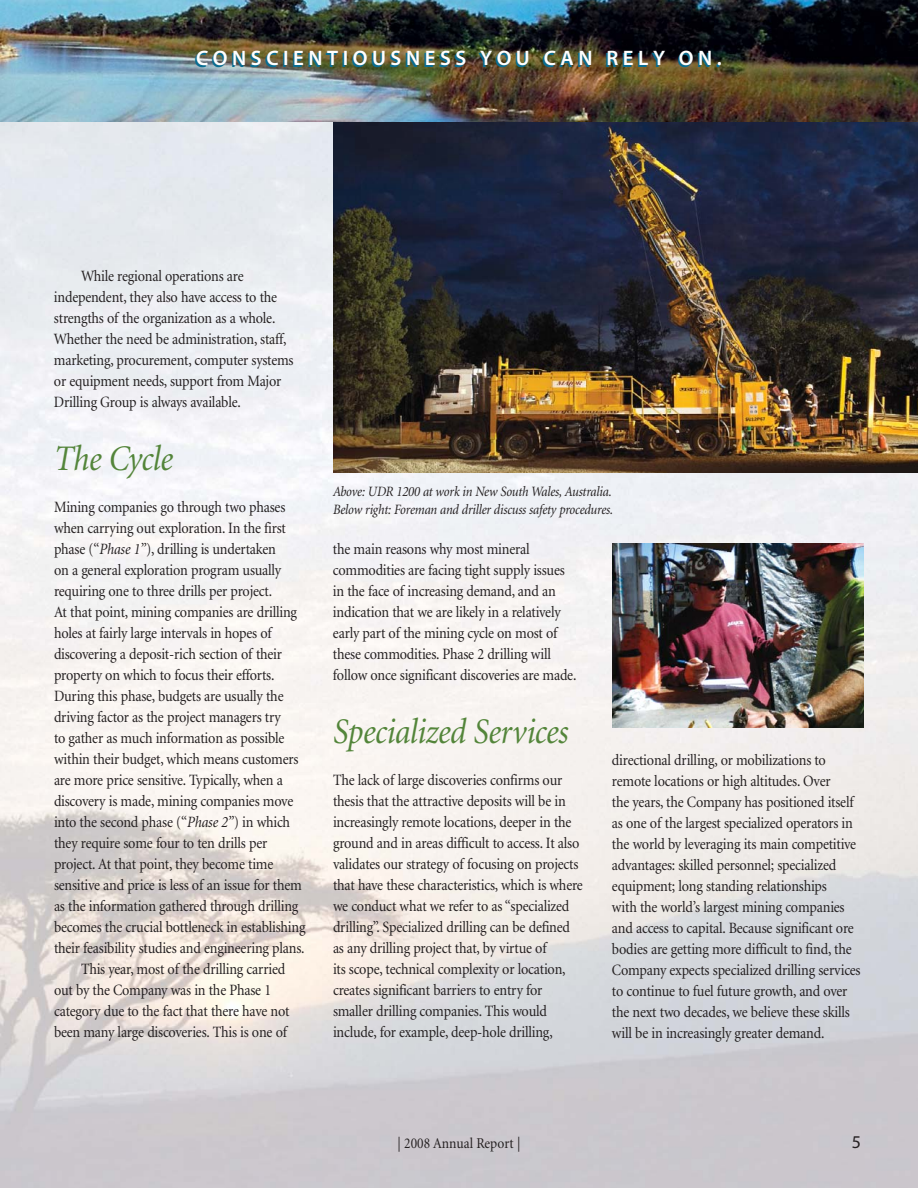
<style>
.page{position:relative;width:918px;height:1188px;background:#fff}
.page>*{position:absolute;margin:0;border:0;box-sizing:border-box;transform-origin:0 0}
.t1{font:italic 36px "Minion";letter-spacing:-.015em;color:#53853a;scale:.9 1}
.t2{font:600 21px "Myriad";letter-spacing:.215em;color:#fff}
.t3{font:18px "Myriad";color:#231f20}
.t4{font:15.75px/21px "Minion";letter-spacing:-.015em;color:#231f20;scale:.9 1}
.t5{font:15px "Minion";color:#231f20;scale:.9 1}
.t6{font:italic 14.25px/18px "Minion";letter-spacing:-.015em;color:#231f20;scale:.9 1}
.s1{font-style:italic}
</style>
<div class="page">
<img style="left:0;top:122px;width:918px;height:1066px">
<img style="left:333px;top:122px;width:585px;height:350px">
<img style="left:612px;top:543px;width:252px;height:184px">
<img style="left:0;top:0;width:918px;height:122px">
<h2 class="t2" style="left:196px;top:50px;width:527px">CONSCIENTIOUSNESS YOU CAN RELY ON.</h2>
<p class="t4" style="left:54px;top:267px;width:268px;text-indent:27px">While regional operations are independent, they also have access to the strengths of the organization as a whole.<br>Whether the need be administration, staff, marketing, procurement, computer systems or equipment needs, support from Major Drilling Group is always available.</p>
<h1 class="t1" style="left:54px;top:445px;width:134px">The Cycle</h1>
<p class="t4" style="left:54px;top:498px;width:259px">Mining companies go through two phases</p>
<p class="t4" style="left:54px;top:519px;width:259px">when carrying out exploration. In the first</p>
<p class="t4" style="left:54px;top:540px;width:248px">phase (“<span class="s1">Phase 1”</span>), drilling is undertaken</p>
<p class="t4" style="left:54px;top:561px;width:254px">on a general exploration program usually</p>
<p class="t4" style="left:54px;top:582px;width:244px">requiring one to three drills per project.</p>
<p class="t4" style="left:54px;top:603px;width:272px">At that point, mining companies are drilling</p>
<p class="t4" style="left:54px;top:624px;width:243px">holes at fairly large intervals in hopes of</p>
<p class="t4" style="left:54px;top:645px;width:255px">discovering a deposit-rich section of their</p>
<p class="t4" style="left:54px;top:666px;width:247px">property on which to focus their efforts.</p>
<p class="t4" style="left:54px;top:687px;width:257px">During this phase, budgets are usually the</p>
<p class="t4" style="left:54px;top:708px;width:254px">driving factor as the project managers try</p>
<p class="t4" style="left:54px;top:729px;width:258px">to gather as much information as possible</p>
<p class="t4" style="left:54px;top:750px;width:273px">within their budget, which means customers</p>
<p class="t4" style="left:54px;top:771px;width:256px">are more price sensitive. Typically, when a</p>
<p class="t4" style="left:54px;top:792px;width:267px">discovery is made, mining companies move</p>
<p class="t4" style="left:54px;top:813px;width:264px">into the second phase (“<span class="s1">Phase 2”</span>) in which</p>
<p class="t4" style="left:54px;top:834px;width:239px">they require some four to ten drills per</p>
<p class="t4" style="left:54px;top:855px;width:245px">project. At that point, they become time</p>
<p class="t4" style="left:54px;top:876px;width:277px">sensitive and price is less of an issue for them</p>
<p class="t4" style="left:54px;top:897px;width:273px">as the information gathered through drilling</p>
<p class="t4" style="left:54px;top:918px;width:281px">becomes the crucial bottleneck in establishing</p>
<p class="t4" style="left:54px;top:939px;width:280px">their feasibility studies and engineering plans.</p>
<p class="t4" style="left:81px;top:960px;width:229px">This year, most of the drilling carried</p>
<p class="t4" style="left:54px;top:981px;width:243px">out by the Company was in the Phase 1</p>
<p class="t4" style="left:54px;top:1002px;width:263px">category due to the fact that there have not</p>
<p class="t4" style="left:54px;top:1023px;width:260px">been many large discoveries. This is one of</p>
<p class="t6" style="left:333px;top:484px;width:313px">Above: UDR 1200 at work in New South Wales, Australia.<br>Below right: Foreman and driller discuss safety procedures.</p>
<p class="t4" style="left:333px;top:540px;width:272px">the main reasons why most mineral commodities are facing tight supply issues in the face of increasing demand, and an indication that we are likely in a relatively early part of the mining cycle on most of these commodities. Phase 2 drilling will follow once significant discoveries are made.</p>
<h1 class="t1" style="left:333px;top:718px;width:263px">Specialized Services</h1>
<p class="t4" style="left:333px;top:771px;width:279px">The lack of large discoveries confirms our thesis that the attractive deposits will be in increasingly remote locations, deeper in the ground and in areas difficult to access. It also validates our strategy of focusing on projects that have these characteristics, which is where we conduct what we refer to as “specialized drilling”. Specialized drilling can be defined as any drilling project that, by virtue of<br>its scope, technical complexity or location, creates significant barriers to entry for smaller drilling companies. This would include, for example, deep-hole drilling,</p>
<p class="t4" style="left:612px;top:751px;width:278px">directional drilling, or mobilizations to remote locations or high altitudes. Over<br>the years, the Company has positioned itself as one of the largest specialized operators in the world by leveraging its main competitive advantages: skilled personnel; specialized equipment; long standing relationships<br>with the world’s largest mining companies and access to capital. Because significant ore bodies are getting more difficult to find, the Company expects specialized drilling services to continue to fuel future growth, and over the next two decades, we believe these skills will be in increasingly greater demand.</p>
<p class="t5" style="left:397px;top:1137px;width:138px">| 2008 Annual Report |</p>
<p class="t3" style="left:852px;top:1135px;width:11px">5</p>
</div>
